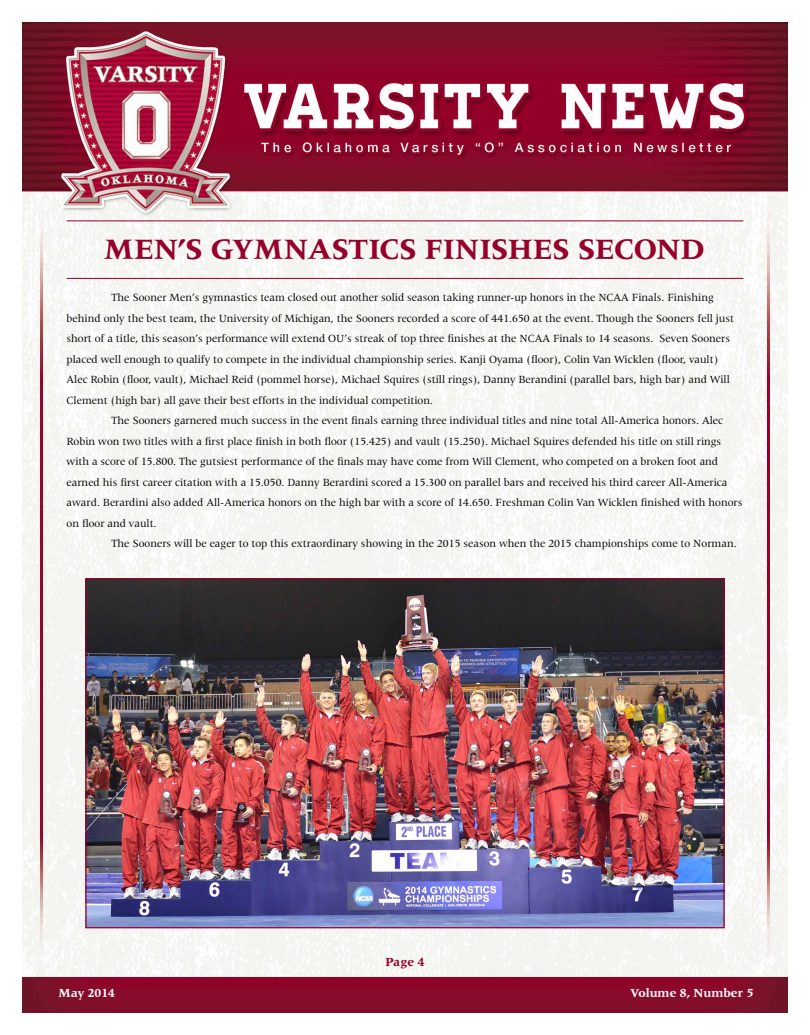
<style>
.page{position:relative;width:810px;height:1035px;background:#fff}
.page>*{position:absolute;margin:0;border:0;box-sizing:border-box;transform-origin:0 0}
.t1{font:700 30px "Latin 725 BT";letter-spacing:-.005em;color:#96002b}
.t2{font:700 12.5px "Latin 725 BT";color:#fff}
.t3{font:700 12.5px "Latin 725 BT";color:#96002b}
.t4{font:11.25px "Latin 725 BT";color:#000}
</style>
<div class="page">
<img style="left:22px;top:22px;width:766px;height:990px">
<hr style="left:67px;top:278px;width:676px;height:1px;background:#96002b">
<hr style="left:67px;top:221px;width:676px;height:1px;background:#96002b">
<img style="left:87px;top:580px;width:636px;height:346px">
<h1 class="t1" style="left:104px;top:232px;width:602px">MEN’S GYMNASTICS FINISHES SECOND</h1>
<p class="t4" style="left:112px;top:291px;width:604px">The Sooner Men’s gymnastics team closed out another solid season taking runner-up honors in the NCAA Finals. Finishing</p>
<p class="t4" style="left:67px;top:312px;width:669px">behind only the best team, the University of Michigan, the Sooners recorded a score of 441.650 at the event. Though the Sooners fell just</p>
<p class="t4" style="left:67px;top:332px;width:665px">short of a title, this season’s performance will extend OU’s streak of top three finishes at the NCAA Finals to 14 seasons. Seven Sooners</p>
<p class="t4" style="left:67px;top:353px;width:653px">placed well enough to qualify to compete in the individual championship series. Kanji Oyama (floor), Colin Van Wicklen (floor, vault)</p>
<p class="t4" style="left:67px;top:373px;width:665px">Alec Robin (floor, vault), Michael Reid (pommel horse), Michael Squires (still rings), Danny Berandini (parallel bars, high bar) and Will</p>
<p class="t4" style="left:67px;top:394px;width:368px">Clement (high bar) all gave their best efforts in the individual competition.</p>
<p class="t4" style="left:112px;top:414px;width:613px">The Sooners garnered much success in the event finals earning three individual titles and nine total All-America honors. Alec</p>
<p class="t4" style="left:67px;top:435px;width:656px">Robin won two titles with a first place finish in both floor (15.425) and vault (15.250). Michael Squires defended his title on still rings</p>
<p class="t4" style="left:67px;top:455px;width:653px">with a score of 15.800. The gutsiest performance of the finals may have come from Will Clement, who competed on a broken foot and</p>
<p class="t4" style="left:67px;top:476px;width:662px">earned his first career citation with a 15.050. Danny Berardini scored a 15.300 on parallel bars and received his third career All-America</p>
<p class="t4" style="left:67px;top:496px;width:677px">award. Berardini also added All-America honors on the high bar with a score of 14.650. Freshman Colin Van Wicklen finished with honors</p>
<p class="t4" style="left:67px;top:517px;width:91px">on floor and vault.</p>
<p class="t4" style="left:112px;top:537px;width:627px">The Sooners will be eager to top this extraordinary showing in the 2015 season when the 2015 championships come to Norman.</p>
<p class="t3" style="left:385px;top:954px;width:41px">Page 4</p>
<p class="t2" style="left:58px;top:986px;width:58px">May 2014</p>
<p class="t2" style="left:631px;top:986px;width:124px">Volume 8, Number 5</p>
</div>
